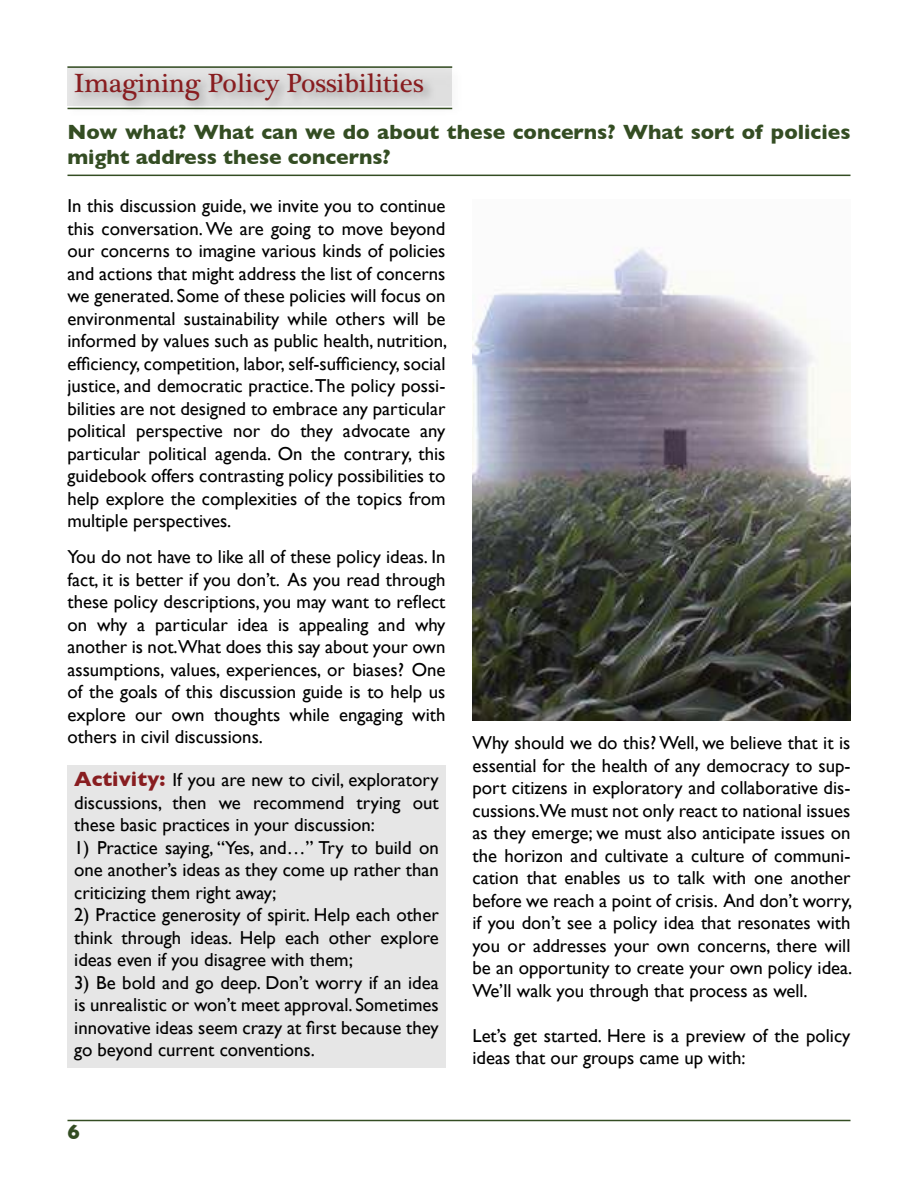
<style>
.page{position:relative;width:918px;height:1188px;background:#fff}
.page>*{position:absolute;margin:0;border:0;box-sizing:border-box;transform-origin:0 0}
.t1{font:27px "Plantagenet Cherokee";color:#881d20}
.t2{font:700 21px/25.2px "Gill Sans";color:#344d23}
.t3{font:18.75px/22.5px "Gill Sans";color:#000;text-align:justify}
.s1{font-weight:700;font-size:21px;color:#881d20}
</style>
<div class="page">
<hr style="left:68px;top:1120px;width:783px;height:1px;background:#344d23">
<div style="left:68px;top:765px;width:378px;height:303px;background:#e6e6e6"></div>
<div style="left:64px;top:63px;width:401px;height:56px;background:#000;opacity:.3"></div>
<svg style="left:68px;top:68px;width:384px;height:38px;background:#d5d5d5"></svg>
<hr style="left:68px;top:66px;width:384px;height:2px;background:#344d23">
<hr style="left:68px;top:108px;width:384px;height:1px;background:#344d23">
<img style="left:472px;top:247px;width:378px;height:474px">
<hr style="left:68px;top:175px;width:783px;height:1px;background:#344d23">
<h1 class="t1" style="left:74px;top:73px;width:351px">Imagining Policy Possibilities</h1>
<p class="t2" style="left:68px;top:121px;width:784px">Now what? What can we do about these concerns? What sort of policies might address these concerns?</p>
<p class="t3" style="left:67px;top:196px;width:381px">In this discussion guide, we invite you to continue this conversation. We are going to move beyond our concerns to imagine various kinds of policies and actions that might address the list of concerns we generated. Some of these policies will focus on environmental sustainability while others will be informed by values such as public health, nutrition, eficiency, competition, labor, self-suficiency, social justice, and democratic practice. The policy possi&shy;bilities are not designed to embrace any particular political perspective nor do they advocate any particular political agenda. On the contrary, this guidebook offers contrasting policy possibilities to help explore the complexities of the topics from multiple perspectives.</p>
<p class="t3" style="left:67px;top:547px;width:380px">You do not have to like all of these policy ideas. In fact, it is better if you don’t. As you read through these policy descriptions, you may want to relect on why a particular idea is appealing and why another is not.What does this say about your own assumptions, values, experiences, or biases? One of the goals of this discussion guide is to help us explore our own thoughts while engaging with others in civil discussions.</p>
<p class="t3" style="left:74px;top:770px;width:366px"><span class="s1">Activity:</span> If you are new to civil, exploratory discussions, then we recommend trying out these basic practices in your discussion:</p>
<p class="t3" style="left:74px;top:838px;width:366px">1) Practice saying, “Yes, and…” Try to build on one another’s ideas as they come up rather than criticizing them right away;</p>
<p class="t3" style="left:74px;top:905px;width:366px">2) Practice generosity of spirit. Help each other think through ideas. Help each other explore ideas even if you disagree with them;</p>
<p class="t3" style="left:74px;top:973px;width:366px">3) Be bold and go deep. Don’t worry if an idea is unrealistic or won’t meet approval. Sometimes innovative ideas seem crazy at irst because they go beyond current conventions.</p>
<p class="t2" style="left:68px;top:1121px;width:14px">6</p>
<p class="t3" style="left:472px;top:733px;width:381px">Why should we do this? Well, we believe that it is essential for the health of any democracy to sup&shy;port citizens in exploratory and collaborative dis&shy;cussions.We must not only react to national issues as they emerge; we must also anticipate issues on the horizon and cultivate a culture of communi&shy;cation that enables us to talk with one another before we reach a point of crisis. And don’t worry, if you don’t see a policy idea that resonates with you or addresses your own concerns, there will be an opportunity to create your own policy idea.<br>We’ll walk you through that process as well.</p>
<p class="t3" style="left:472px;top:1026px;width:379px">Let’s get started. Here is a preview of the policy ideas that our groups came up with:</p>
</div>
